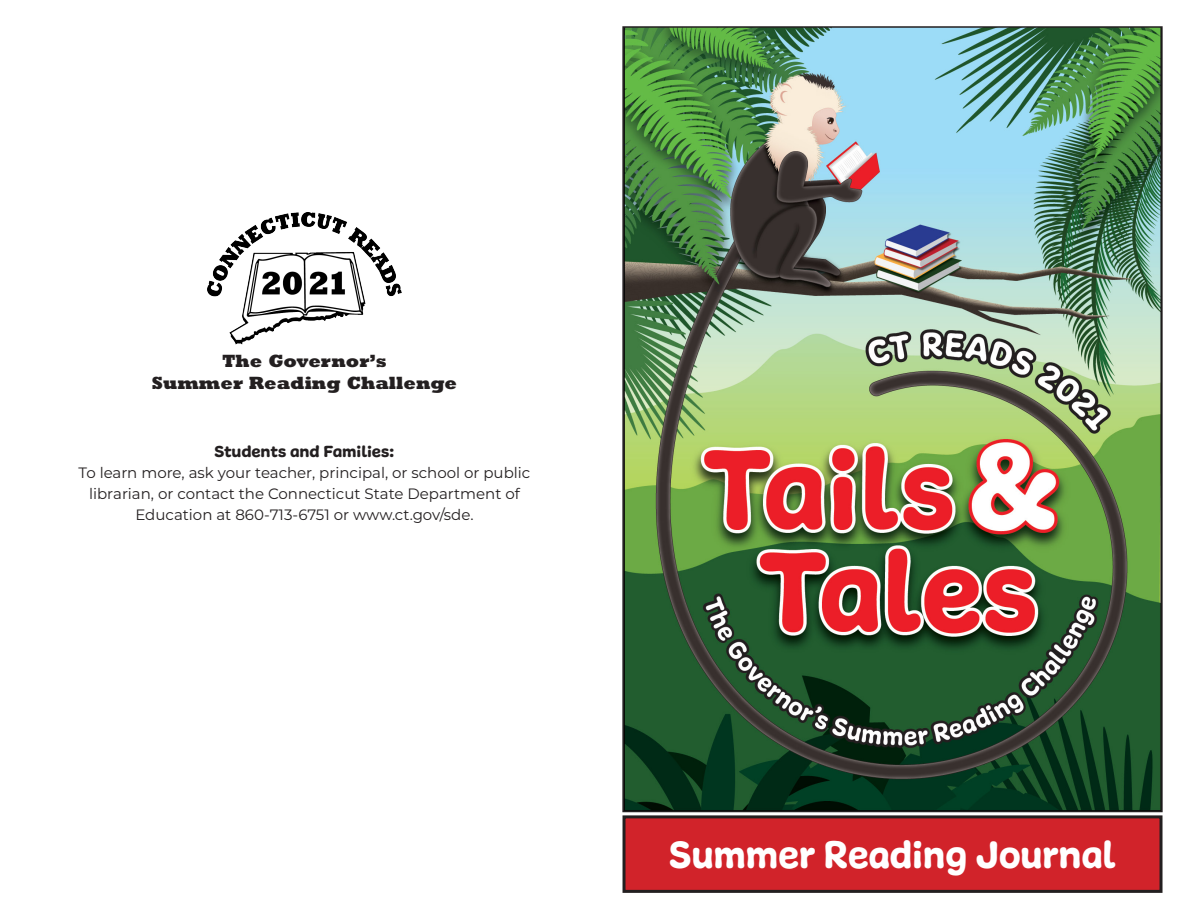
<style>
.page{position:relative;width:1188px;height:918px;background:#fff}
.page>*{position:absolute;margin:0;border:0;box-sizing:border-box;transform-origin:0 0}
.t1{font:40.5px "Freude";color:#fff}
.t2{font:800 18px "Rockwell Std";color:#231f20}
.t3{font:16.95px "Freude";color:#231f20;scale:1.06 1}
.t4{font:15px/21px "Montserrat";color:#231f20;text-align:center}
</style>
<div class="page">
<div style="left:624px;top:817px;width:537px;height:74px;background:#d1232a"></div>
<div style="left:623px;top:815px;width:540px;height:78px;border:3px solid #231f20"></div>
<img style="left:625px;top:29px;width:535px;height:780px">
<img style="left:207px;top:213px;width:195px;height:131px">
<p class="t2" style="left:222px;top:350px;width:166px">The Governor’s</p>
<p class="t2" style="left:152px;top:372px;width:307px">Summer Reading Challenge</p>
<p class="t3" style="left:215px;top:441px;width:171px">Students and Families:</p>
<p class="t4" style="left:79px;top:462px;width:453px">To learn more, ask your teacher, principal, or school or public librarian, or contact the Connecticut State Department of<br>Education at 860-713-6751 or www.ct.gov/sde.</p>
<p class="t1" style="left:669px;top:829px;width:448px">Summer Reading Journal</p>
</div>
